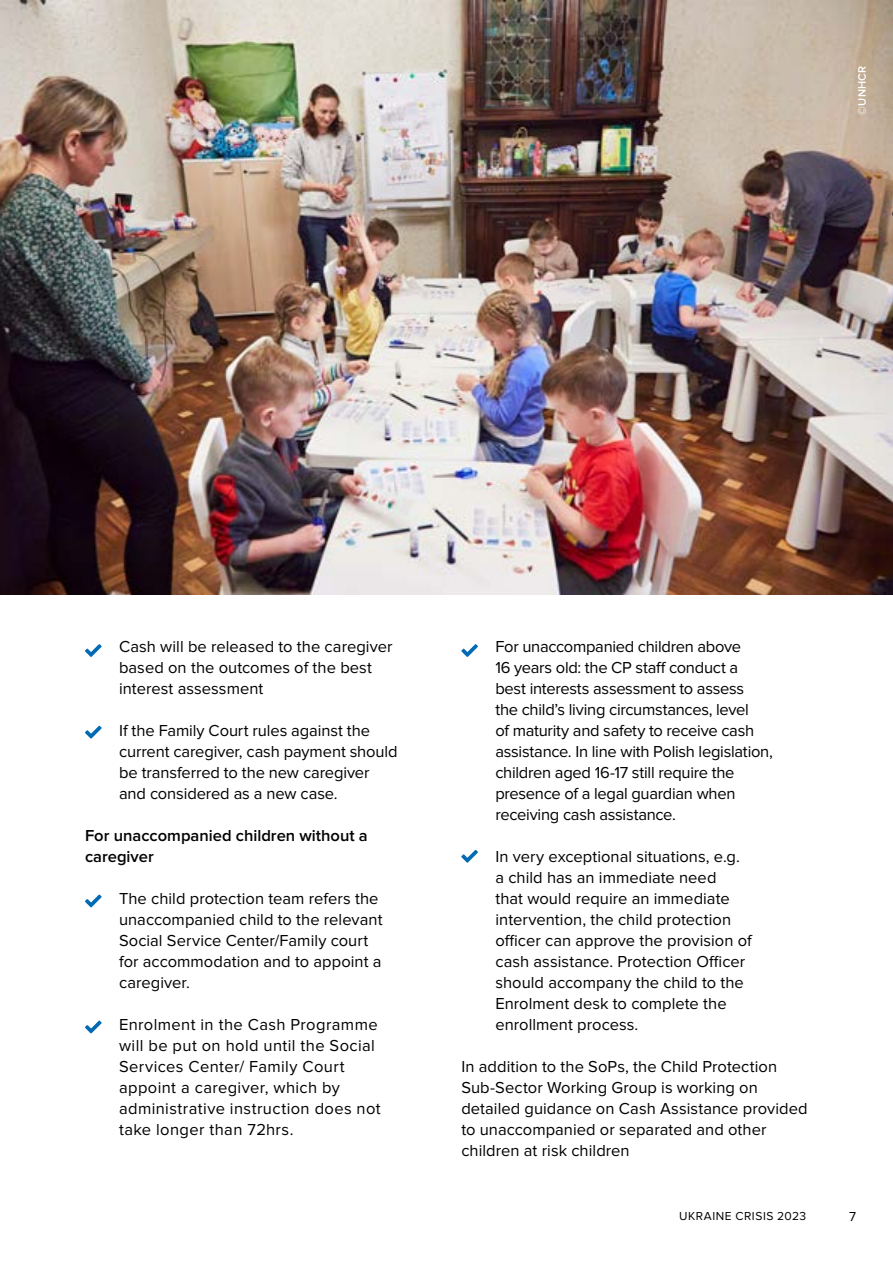
<style>
.page{position:relative;width:893px;height:1263px;background:#fff}
.page>*{position:absolute;margin:0;border:0;box-sizing:border-box;transform-origin:0 0}
.t1{font:16.5px/21px "Proxima Nova";color:#000}
.t2{font:16.5px/21px "Proxima Nova";letter-spacing:.025em;color:#000}
.t3{font:600 16.5px/21px "Proxima Nova";color:#000}
.t4{font:13.5px "Proxima Nova";color:#000}
.t5{font:12px "Proxima Nova";letter-spacing:.045em;color:#000}
.t6{font:600 11.25px "Proxima Nova";letter-spacing:.025em;color:#fff}
</style>
<div class="page">
<img style="left:0;top:0;width:893px;height:594px">
<svg style="left:85px;top:644px;width:17px;height:13px"></svg>
<svg style="left:461px;top:644px;width:17px;height:13px"></svg>
<svg style="left:85px;top:894px;width:17px;height:13px"></svg>
<svg style="left:85px;top:726px;width:17px;height:13px"></svg>
<svg style="left:461px;top:850px;width:17px;height:13px"></svg>
<svg style="left:85px;top:1020px;width:17px;height:13px"></svg>
<p class="t6" style="left:857px;top:115px;width:51px;rotate:-90deg">©UNHCR</p>
<p class="t1" style="left:119px;top:636px;width:275px">Cash will be released to the caregiver based on the outcomes of the best interest assessment</p>
<p class="t1" style="left:119px;top:720px;width:280px">If the Family Court rules against the current caregiver, cash payment should be transferred to the new caregiver and considered as a new case.</p>
<p class="t3" style="left:85px;top:825px;width:284px">For unaccompanied children without a caregiver</p>
<p class="t1" style="left:119px;top:888px;width:265px">The child protection team refers the unaccompanied child to the relevant<br>Social Service Center/Family court for accommodation and to appoint a caregiver.</p>
<p class="t2" style="left:119px;top:1014px;width:263px">Enrolment in the Cash Programme will be put on hold until the Social<br>Services Center/ Family Court appoint a caregiver, which by administrative instruction does not take longer than 72hrs.</p>
<p class="t1" style="left:495px;top:636px;width:279px">For unaccompanied children above<br>16 years old: the CP staff conduct a best interests assessment to assess<br>the child’s living circumstances, level<br>of maturity and safety to receive cash assistance. In line with Polish legislation, children aged 16-17 still require the presence of a legal guardian when receiving cash assistance.</p>
<p class="t1" style="left:495px;top:846px;width:258px">In very exceptional situations, e.g. a child has an immediate need<br>that would require an immediate intervention, the child protection officer can approve the provision of cash assistance. Protection Officer should accompany the child to the<br>Enrolment desk to complete the enrollment process.</p>
<p class="t1" style="left:461px;top:1056px;width:348px">In addition to the SoPs, the Child Protection Sub-Sector Working Group is working on detailed guidance on Cash Assistance provided to unaccompanied or separated and other children at risk children</p>
<p class="t5" style="left:679px;top:1211px;width:129px">UKRAINE CRISIS 2023</p>
<p class="t4" style="left:849px;top:1211px;width:8px">7</p>
</div>
